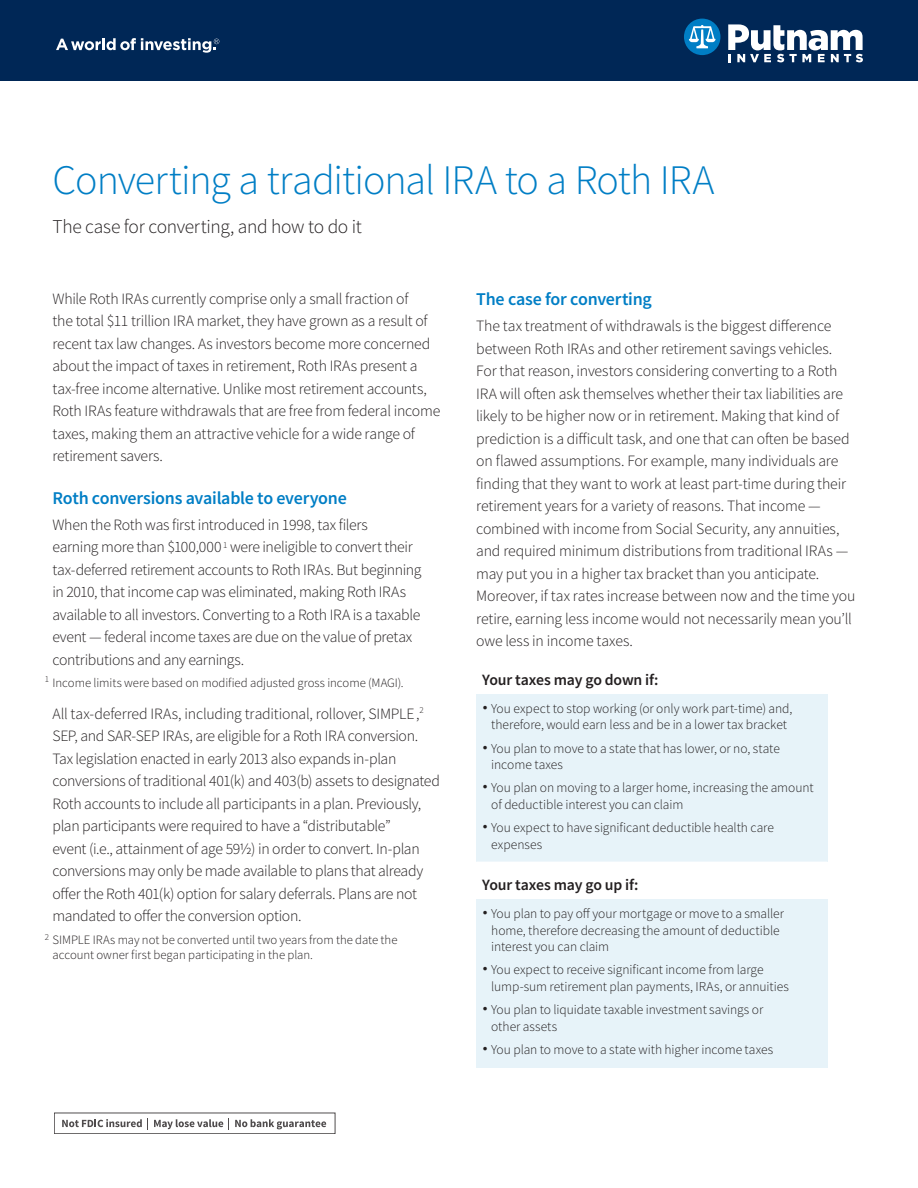
<style>
.page{position:relative;width:918px;height:1188px;background:#fff}
.page>*{position:absolute;margin:0;border:0;box-sizing:border-box;transform-origin:0 0}
.Headline{font:300 42px "Source Sans Pro";letter-spacing:-.025em;color:#007ec5}
.Headline_sub{font:300 19.5px "Source Sans Pro";letter-spacing:-.02em;color:#231f20}
.Subhead{font:600 18px "Source Sans Pro";letter-spacing:-.015em;color:#007ec5}
.Body{font:300 15.75px/22.5px "Source Sans Pro";letter-spacing:-.015em;color:#231f20}
.Subhead_2{font:600 15.75px "Source Sans Pro";letter-spacing:-.01em;color:#231f20}
.t1{font:300 13.5px/16.5px "Source Sans Pro";letter-spacing:-.005em;color:#231f20}
.t2{font:13.5px "Putnam Foot Symbols";color:#231f20}
.Footnote{font:300 12.75px/15.8px "Source Sans Pro";color:#231f20}
.Body-2{font:300 9px "Source Sans Pro";color:#231f20}
</style>
<div class="page">
<div style="left:476px;top:694px;width:351px;height:169px;background:#e7f3f9"></div>
<div style="left:476px;top:899px;width:351px;height:168px;background:#e7f3f9"></div>
<hr style="left:476px;top:862px;width:351px;height:1px;background:#fff">
<svg style="left:62px;top:1119px;width:86px;height:11px"></svg>
<svg style="left:154px;top:1119px;width:69px;height:10px"></svg>
<svg style="left:235px;top:1119px;width:91px;height:11px"></svg>
<div style="left:0;top:0;width:918px;height:81px;background:#002756"></div>
<svg style="left:684px;top:19px;width:36px;height:36px"></svg>
<svg style="left:728px;top:24px;width:135px;height:38px"></svg>
<svg style="left:56px;top:38px;width:163px;height:15px"></svg>
<p class="Headline" style="left:52px;top:154px;width:664px">Converting a traditional IRA to a Roth IRA</p>
<p class="Headline_sub" style="left:52px;top:214px;width:311px">The case for converting, and how to do it</p>
<p class="Body" style="left:52px;top:287px;width:389px">While Roth IRAs currently comprise only a small fraction of<br>the total $11 trillion IRA market, they have grown as a result of recent tax law changes. As investors become more concerned about the impact of taxes in retirement, Roth IRAs present a tax-free income alternative. Unlike most retirement accounts, Roth IRAs feature withdrawals that are free from federal income taxes, making them an attractive vehicle for a wide range of retirement savers.</p>
<p class="Subhead" style="left:52px;top:486px;width:296px">Roth conversions available to everyone</p>
<p class="Body" style="left:52px;top:513px;width:371px">When the Roth was first introduced in 1998, tax filers<br>earning more than $100,000 <sup>1</sup> were ineligible to convert their tax-deferred retirement accounts to Roth IRAs. But beginning in 2010, that income cap was eliminated, making Roth IRAs available to all investors. Converting to a Roth IRA is a taxable event — federal income taxes are due on the value of pretax contributions and any earnings.</p>
<p class="Footnote" style="left:52px;top:675px;width:353px">Income limits were based on modified adjusted gross income (MAGI).</p>
<p class="Body" style="left:52px;top:702px;width:389px">All tax-deferred IRAs, including traditional, rollover, SIMPLE,<sup>2<br></sup>SEP, and SAR-SEP IRAs, are eligible for a Roth IRA conversion.<br>Tax legislation enacted in early 2013 also expands in-plan conversions of traditional 401(k) and 403(b) assets to designated Roth accounts to include all participants in a plan. Previously, plan participants were required to have a “distributable”<br>event (i.e., attainment of age 59½) in order to convert. In-plan conversions may only be made available to plans that already offer the Roth 401(k) option for salary deferrals. Plans are not mandated to offer the conversion option.</p>
<p class="Footnote" style="left:52px;top:932px;width:347px">SIMPLE IRAs may not be converted until two years from the date the account owner first began participating in the plan.</p>
<p class="Body-2" style="left:45px;top:674px;width:6px">1</p>
<p class="Body-2" style="left:45px;top:932px;width:6px">2</p>
<p class="Subhead" style="left:476px;top:288px;width:177px">The case for converting</p>
<p class="Body" style="left:476px;top:315px;width:381px">The tax treatment of withdrawals is the biggest difference between Roth IRAs and other retirement savings vehicles.<br>For that reason, investors considering converting to a Roth IRA will often ask themselves whether their tax liabilities are likely to be higher now or in retirement. Making that kind of prediction is a difficult task, and one that can often be based on flawed assumptions. For example, many individuals are finding that they want to work at least part-time during their retirement years for a variety of reasons. That income — combined with income from Social Security, any annuities, and required minimum distributions from traditional IRAs — may put you in a higher tax bracket than you anticipate.<br>Moreover, if tax rates increase between now and the time you retire, earning less income would not necessarily mean you’ll owe less in income taxes.</p>
<p class="Subhead_2" style="left:482px;top:669px;width:178px">Your taxes may go down if:</p>
<p class="t1" style="left:491px;top:700px;width:303px">You expect to stop working (or only work part-time) and,</p>
<p class="t1" style="left:491px;top:700px;width:297px">•<br>therefore, would earn less and be in a lower tax bracket</p>
<p class="t1" style="left:491px;top:740px;width:290px">You plan to move to a state that has lower, or no, state</p>
<p class="t1" style="left:491px;top:740px;width:73px">•<br>income taxes</p>
<p class="t1" style="left:491px;top:780px;width:324px">You plan on moving to a larger home, increasing the amount</p>
<p class="t1" style="left:491px;top:780px;width:194px">•<br>of deductible interest you can claim</p>
<p class="t1" style="left:491px;top:819px;width:284px">You expect to have significant deductible health care</p>
<p class="t1" style="left:491px;top:819px;width:52px">• expenses</p>
<p class="Subhead_2" style="left:482px;top:875px;width:158px">Your taxes may go up if:</p>
<p class="t1" style="left:491px;top:906px;width:294px">You plan to pay off your mortgage or move to a smaller</p>
<p class="t1" style="left:491px;top:906px;width:290px">•<br>home, therefore decreasing the amount of deductible interest you can claim</p>
<p class="t1" style="left:491px;top:962px;width:274px">You expect to receive significant income from large</p>
<p class="t1" style="left:491px;top:962px;width:299px">•<br>lump-sum retirement plan payments, IRAs, or annuities</p>
<p class="t1" style="left:491px;top:1002px;width:274px">You plan to liquidate taxable investment savings or</p>
<p class="t1" style="left:491px;top:1002px;width:68px">•<br>other assets</p>
<p class="t1" style="left:491px;top:1041px;width:284px">You plan to move to a state with higher income taxes</p>
<p class="t2" style="left:491px;top:1041px;width:9px">•</p>
</div>
